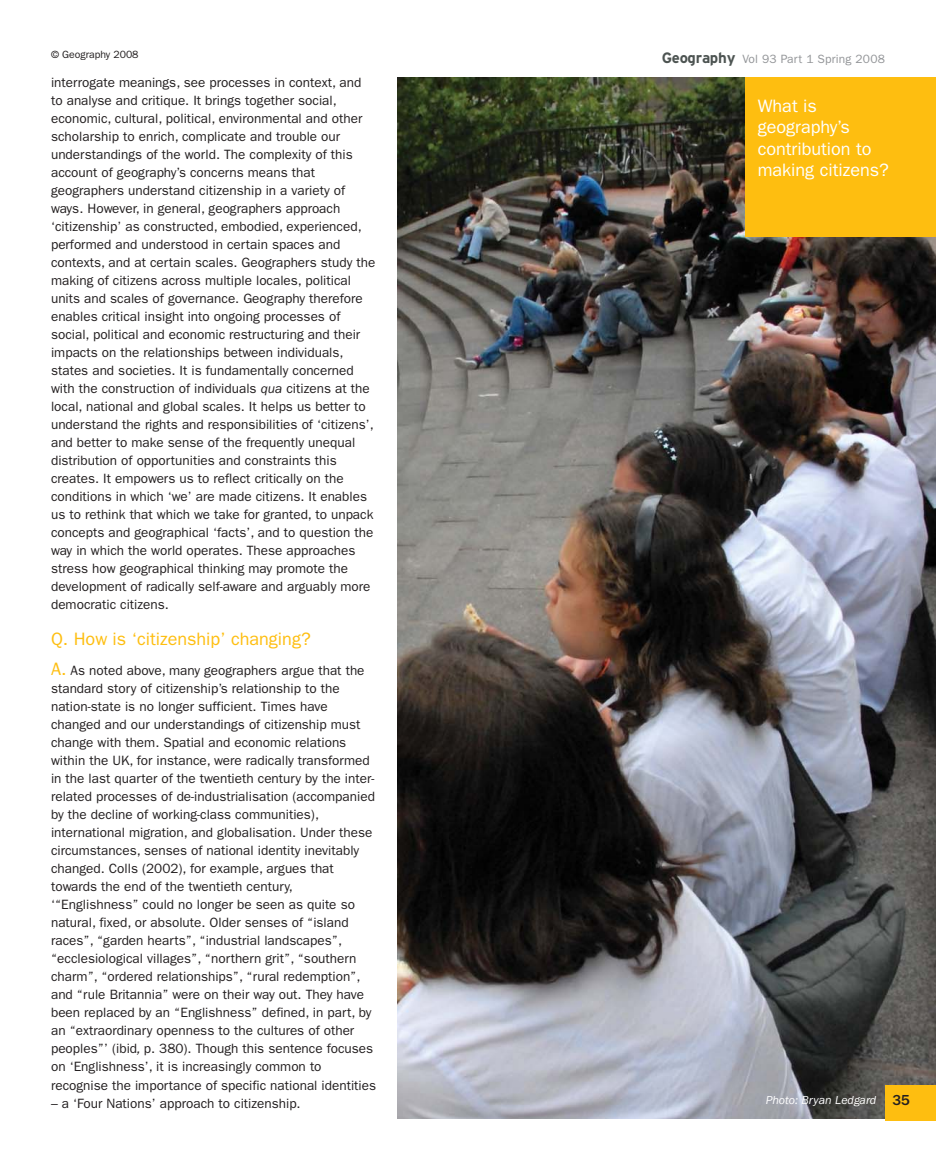
<style>
.page{position:relative;width:936px;height:1170px;background:#fff}
.page>*{position:absolute;margin:0;border:0;box-sizing:border-box;transform-origin:0 0}
.t1{font:18px/21.6px "ITC Franklin Gothic Std";color:#fff}
.t2{font:18px "ITC Franklin Gothic Std";color:#febe10}
.t3{font:13.5px/18px "ITC Franklin Gothic Std";color:#231f20}
.t4{font:12px "ITC Franklin Gothic Std";letter-spacing:.015em;color:#939598}
.t5{font:italic 12px "ITC Franklin Gothic Std";color:#fff}
.t6{font:10.5px "ITC Franklin Gothic Std";color:#231f20}
.s1{font-style:italic}
.s2{font-size:18px;color:#febe10}
.s3{font-family:"Interstate";font-weight:700;font-size:15px;color:#4d5452}
.s4{font-weight:500;font-style:normal;font-size:15px;color:#231f20}
</style>
<div class="page">
<img style="left:398px;top:78px;width:537px;height:1040px">
<div style="left:745px;top:78px;width:190px;height:159px;background:#febe10"></div>
<div style="left:884px;top:1084px;width:51px;height:35px;background:#febe10"></div>
<p class="t6" style="left:51px;top:51px;width:89px">© Geography 2008</p>
<p class="t3" style="left:51px;top:75px;width:326px">interrogate meanings, see processes in context, and to analyse and critique. It brings together social, economic, cultural, political, environmental and other scholarship to enrich, complicate and trouble our understandings of the world. The complexity of this account of geography’s concerns means that geographers understand citizenship in a variety of ways. However, in general, geographers approach ‘citizenship’ as constructed, embodied, experienced, performed and understood in certain spaces and contexts, and at certain scales. Geographers study the making of citizens across multiple locales, political units and scales of governance. Geography therefore enables critical insight into ongoing processes of social, political and economic restructuring and their impacts on the relationships between individuals, states and societies. It is fundamentally concerned with the construction of individuals <span class="s1">qua</span> citizens at the local, national and global scales. It helps us better to understand the rights and responsibilities of ‘citizens’, and better to make sense of the frequently unequal distribution of opportunities and constraints this creates. It empowers us to reflect critically on the conditions in which ‘we’ are made citizens. It enables us to rethink that which we take for granted, to unpack concepts and geographical ‘facts’, and to question the way in which the world operates. These approaches stress how geographical thinking may promote the development of radically self-aware and arguably more democratic citizens.</p>
<h1 class="t2" style="left:51px;top:633px;width:261px">Q. How is ‘citizenship’ changing?</h1>
<p class="t3" style="left:51px;top:663px;width:326px"><span class="s2">A.</span> As noted above, many geographers argue that the standard story of citizenship’s relationship to the nation-state is no longer sufficient. Times have changed and our understandings of citizenship must change with them. Spatial and economic relations within the UK, for instance, were radically transformed in the last quarter of the twentieth century by the inter&shy;related processes of de-industrialisation (accompanied by the decline of working-class communities), international migration, and globalisation. Under these circumstances, senses of national identity inevitably changed. Colls (2002), for example, argues that towards the end of the twentieth century, ‘“Englishness” could no longer be seen as quite so natural, fixed, or absolute. Older senses of “island races”, “garden hearts”, “industrial landscapes”, “ecclesiological villages”, “northern grit”, “southern charm”, “ordered relationships”, “rural redemption”, and “rule Britannia” were on their way out. They have been replaced by an “Englishness” defined, in part, by an “extraordinary openness to the cultures of other peoples”’ (ibid<span class="s1">,</span> p. 380). Though this sentence focuses on ‘Englishness’, it is increasingly common to recognise the importance of specific national identities</p>
<p class="t3" style="left:51px;top:1095px;width:251px">– a ‘Four Nations’ approach to citizenship.</p>
<p class="t4" style="left:661px;top:55px;width:225px"><span class="s3">Geography</span> Vol 93 Part 1 Spring 2008</p>
<h1 class="t1" style="left:757px;top:96px;width:133px">What is geography’s contribution to making citizens?</h1>
<p class="t5" style="left:765px;top:1095px;width:146px">Photo: Bryan Ledgard <span class="s4">35</span></p>
</div>
